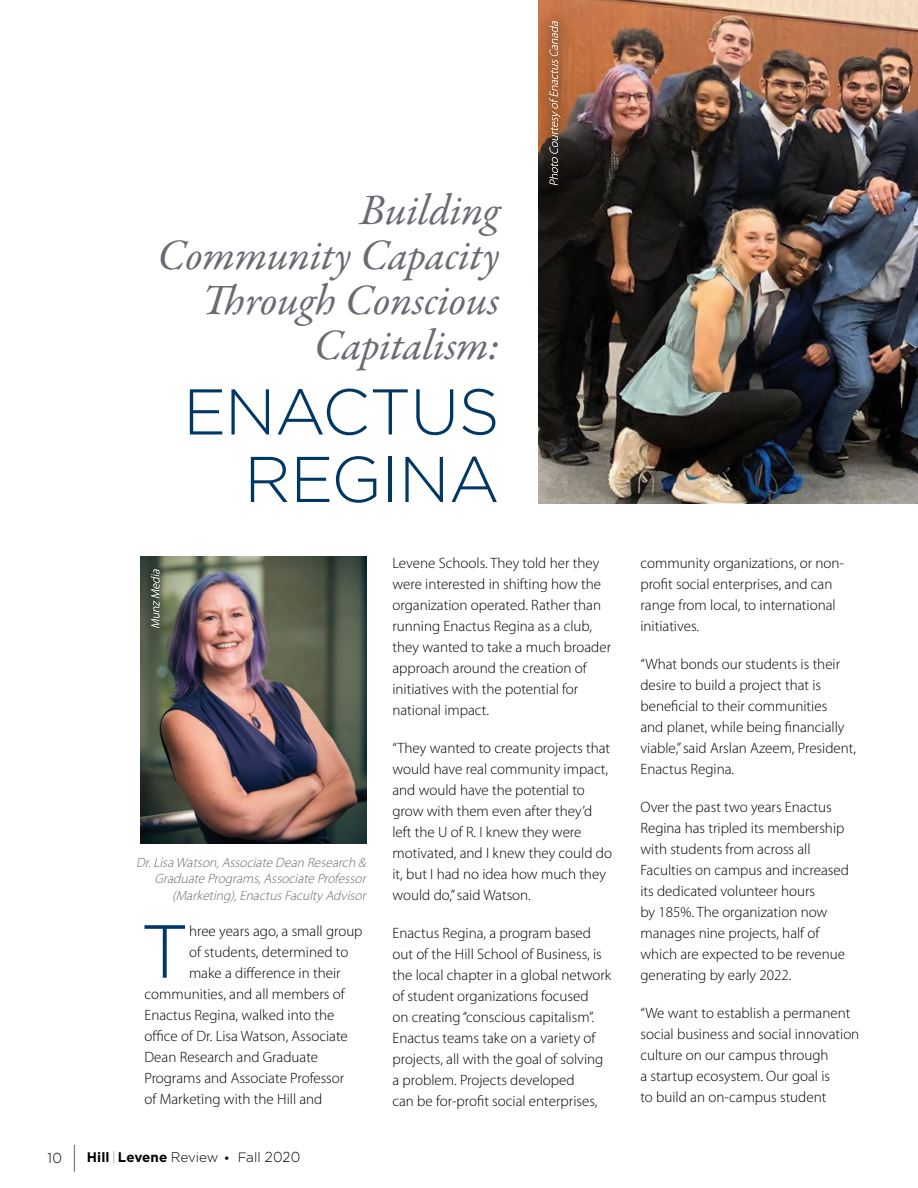
<style>
.page{position:relative;width:918px;height:1188px;background:#fff}
.page>*{position:absolute;margin:0;border:0;box-sizing:border-box;transform-origin:0 0}
.t1{font:300 75px "Gotham";color:#003764}
.t2{font:300 64.5px/67.5px "Gotham";letter-spacing:-.015em;color:#003764;text-align:right}
.t3{font:italic 43.5px/45px "Garamond Premr Pro";letter-spacing:-.005em;color:#696b73;text-align:right}
.t4{font:300 15px/21px "Myriad Pro";color:#000}
.t5{font:italic 300 13.5px/16.2px "Myriad Pro";color:#696b73;text-align:right}
.t6{font:300 13.5px "Gotham";letter-spacing:-.01em;color:#000}
.s1{font-size:14.4px}
.s2{font-family:"Myriad Pro";font-size:27px}
.s3{font-weight:700;font-size:13.95px}
.s4{font-weight:700}
.s5{font-weight:100}
.s6{font-size:13.95px}
.s7{font-family:"Forte";font-weight:400}
</style>
<div class="page">
<img style="left:539px;top:0;width:379px;height:503px">
<img style="left:141px;top:557px;width:226px;height:286px">
<div style="left:138px;top:555px;width:36px;height:86px;background:#000;opacity:.75"></div>
<svg style="left:151px;top:569px;width:8px;height:59px"></svg>
<div style="left:536px;top:7px;width:37px;height:191px;background:#000;opacity:.75"></div>
<svg style="left:549px;top:21px;width:11px;height:164px;background:#956b53"></svg>
<h3 class="t3" style="left:157px;top:191px;width:344px">Building<br>Community Capacity<br>THrough Conscious<br>Capitalism:</h3>
<h2 class="t2" style="left:183px;top:376px;width:318px">ENACTUS<br>REGINA</h2>
<p class="t5" style="left:136px;top:854px;width:235px">Dr.LisaWatson,Associate Dean Research &amp;<br>Graduate Programs,Associate Professor (Marketing),EnactusFacultyAdvisor</p>
<h1 class="t1" style="left:140px;top:904px;width:50px">T</h1>
<p class="t4" style="left:189px;top:920px;width:175px">hree years ago, a small group</p>
<p class="t4" style="left:189px;top:941px;width:161px">of students, determined to</p>
<p class="t4" style="left:189px;top:962px;width:153px">make a difference in their</p>
<p class="t4" style="left:144px;top:983px;width:202px">communities, and all members of</p>
<p class="t4" style="left:144px;top:1004px;width:192px">Enactus Regina, walked into the</p>
<p class="t4" style="left:144px;top:1025px;width:205px">office of Dr. Lisa Watson, Associate</p>
<p class="t4" style="left:144px;top:1046px;width:175px">Dean Research and Graduate</p>
<p class="t4" style="left:144px;top:1067px;width:201px">Programs and Associate Professor</p>
<p class="t4" style="left:144px;top:1088px;width:180px">of Marketing with the Hill and</p>
<p class="t6" style="left:48px;top:1149px;width:254px"><span class="s1">10</span> <span class="s2">|</span> <span class="s3">H</span><span class="s4">ill</span> <span class="s5">|</span> <span class="s3">L</span><span class="s4">evene</span> <span class="s6">R</span>eview <span class="s7">•</span> Fall <span class="s1">2020</span></p>
<p class="t4" style="left:392px;top:552px;width:220px">Levene Schools. They told her they were interested in shifting how the organization operated. Rather than running Enactus Regina as a club, they wanted to take a much broader approach around the creation of initiatives with the potential for national impact.</p>
<p class="t4" style="left:392px;top:737px;width:221px">“They wanted to create projects that would have real community impact, and would have the potential to grow with them even after they’d left the U of R. I knew they were motivated, and I knew they could do it, but I had no idea how much they would do,” said Watson.</p>
<p class="t4" style="left:392px;top:922px;width:220px">Enactus Regina, a program based out of the Hill School of Business, is the local chapter in a global network of student organizations focused<br>on creating “conscious capitalism”.<br>Enactus teams take on a variety of projects, all with the goal of solving a problem. Projects developed<br>can be for-profit social enterprises,</p>
<p class="t4" style="left:640px;top:552px;width:205px">community organizations, or non&shy;profit social enterprises, and can range from local, to international initiatives.</p>
<p class="t4" style="left:640px;top:653px;width:217px">“What bonds our students is their desire to build a project that is beneficial to their communities<br>and planet, while being financially viable,” said Arslan Azeem, President,<br>Enactus Regina.</p>
<p class="t4" style="left:640px;top:796px;width:210px">Over the past two years Enactus<br>Regina has tripled its membership with students from across all<br>Faculties on campus and increased its dedicated volunteer hours<br>by 185%. The organization now manages nine projects, half of which are expected to be revenue generating by early 2022.</p>
<p class="t4" style="left:640px;top:1002px;width:220px">“We want to establish a permanent social business and social innovation culture on our campus through<br>a startup ecosystem. Our goal is<br>to build an on-campus student</p>
</div>
